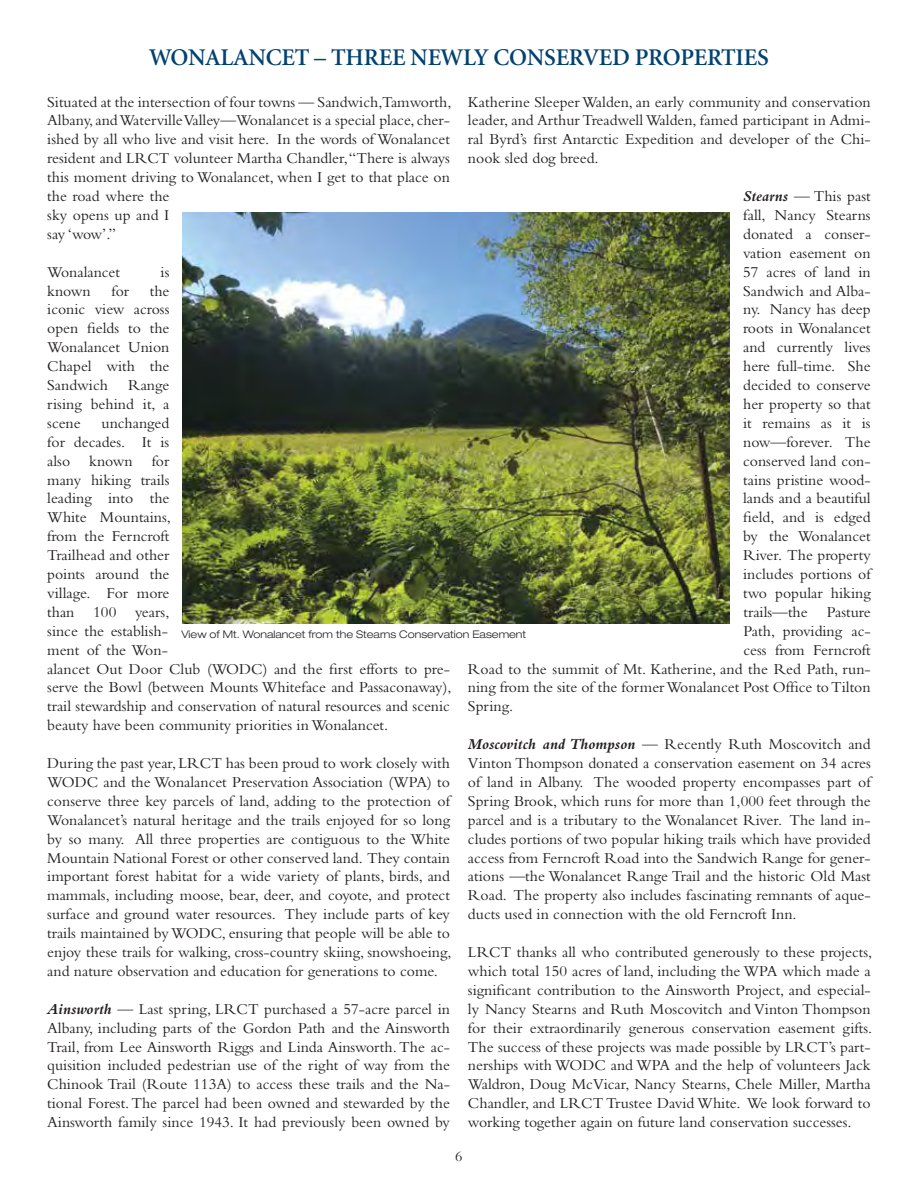
<style>
.page{position:relative;width:918px;height:1188px;background:#fff}
.page>*{position:absolute;margin:0;border:0;box-sizing:border-box;transform-origin:0 0}
.t1{font:600 24px "Minion";letter-spacing:-.01em;color:#004270}
.t2{font:15.75px/18.9px "Bembo";color:#231f20;text-align:justify}
.t3{font:15px "Bembo";color:#231f20}
.t4{font:300 expanded 10.5px "Helvetica Neue";color:#231f20}
.s1{font-weight:700;font-style:italic}
</style>
<div class="page">
<img style="left:183px;top:213px;width:547px;height:410px">
<h1 class="t1" style="left:149px;top:45px;width:621px">WONALANCET – THREE NEWLY CONSERVED PROPERTIES</h1>
<p class="t2" style="left:47px;top:92px;width:406px;text-align:left">Situated at the intersection of four towns — Sandwich,Tamworth, Albany, and Waterville Valley—Wonalancet is a special place, cher&shy;ished by all who live and visit here. In the words of Wonalancet resident and LRCT volunteer Martha Chandler, “There is always this moment driving to Wonalancet, when I get to that place on the road where the<br>sky opens up and I<br>say ‘wow’.”</p>
<p class="t2" style="left:47px;top:262px;width:74px">Wonalancet</p>
<p class="t2" style="left:161px;top:262px;width:10px">is</p>
<p class="t2" style="left:47px;top:281px;width:45px">known</p>
<p class="t2" style="left:111px;top:281px;width:19px">for</p>
<p class="t2" style="left:468px;top:92px;width:404px">Katherine Sleeper Walden, an early community and conservation leader, and Arthur Treadwell Walden, famed participant in Admi&shy;ral Byrd’s first Antarctic Expedition and developer of the Chi&shy;nook sled dog breed.</p>
<p class="t2" style="left:743px;top:186px;width:129px"><span class="s1">Stearns</span> — This past</p>
<p class="t2" style="left:743px;top:205px;width:129px">fall, Nancy Stearns</p>
<p class="t2" style="left:743px;top:224px;width:129px">donated a conser-</p>
<p class="t2" style="left:743px;top:243px;width:129px">vation easement on</p>
<p class="t2" style="left:743px;top:262px;width:129px">57 acres of land in</p>
<p class="t2" style="left:743px;top:281px;width:129px">Sandwich and Alba-</p>
<p class="t2" style="left:743px;top:300px;width:129px">ny. Nancy has deep</p>
<p class="t2" style="left:743px;top:319px;width:129px">roots in Wonalancet</p>
<p class="t2" style="left:743px;top:338px;width:129px">and currently lives</p>
<p class="t2" style="left:743px;top:357px;width:129px">here full-time. She</p>
<p class="t2" style="left:743px;top:375px;width:129px">decided to conserve</p>
<p class="t2" style="left:743px;top:394px;width:129px">her property so that</p>
<p class="t2" style="left:743px;top:413px;width:129px">it remains as it is</p>
<p class="t2" style="left:743px;top:432px;width:129px">now—forever. The</p>
<p class="t2" style="left:743px;top:451px;width:129px">conserved land con-</p>
<p class="t2" style="left:743px;top:470px;width:129px">tains pristine wood-</p>
<p class="t2" style="left:743px;top:489px;width:129px">lands and a beautiful</p>
<p class="t2" style="left:743px;top:508px;width:129px">field, and is edged</p>
<p class="t2" style="left:743px;top:527px;width:129px">by the Wonalancet</p>
<p class="t2" style="left:743px;top:546px;width:129px">River. The property</p>
<p class="t2" style="left:743px;top:564px;width:129px">includes portions of</p>
<p class="t2" style="left:743px;top:583px;width:129px">two popular hiking</p>
<p class="t2" style="left:744px;top:602px;width:129px">trails—the Pasture</p>
<p class="t2" style="left:744px;top:621px;width:129px">Path, providing ac-</p>
<p class="t2" style="left:744px;top:640px;width:129px">cess from Ferncroft</p>
<p class="t2" style="left:468px;top:659px;width:404px">Road to the summit of Mt. Katherine, and the Red Path, run-</p>
<p class="t2" style="left:468px;top:678px;width:404px">ning from the site of the former Wonalancet Post Office to Tilton</p>
<p class="t2" style="left:468px;top:697px;width:47px">Spring.</p>
<p class="t2" style="left:468px;top:735px;width:404px"><span class="s1">Moscovitch and Thompson</span> — Recently Ruth Moscovitch and Vinton Thompson donated a conservation easement on 34 acres of land in Albany. The wooded property encompasses part of Spring Brook, which runs for more than 1,000 feet through the parcel and is a tributary to the Wonalancet River. The land in&shy;cludes portions of two popular hiking trails which have provided access from Ferncroft Road into the Sandwich Range for gener&shy;ations —the Wonalancet Range Trail and the historic Old Mast Road. The property also includes fascinating remnants of aque&shy;ducts used in connection with the old Ferncroft Inn.</p>
<p class="t2" style="left:468px;top:942px;width:406px">LRCT thanks all who contributed generously to these projects, which total 150 acres of land, including the WPA which made a significant contribution to the Ainsworth Project, and especial&shy;ly Nancy Stearns and Ruth Moscovitch and Vinton Thompson for their extraordinarily generous conservation easement gifts.<br>The success of these projects was made possible by LRCT’s part&shy;nerships with WODC and WPA and the help of volunteers Jack Waldron, Doug McVicar, Nancy Stearns, Chele Miller, Martha Chandler, and LRCT Trustee David White. We look forward to working together again on future land conservation successes.</p>
<p class="t2" style="left:47px;top:281px;width:124px;text-indent:103px">the iconic view across open fields to the Wonalancet Union Chapel with the Sandwich</p>
<p class="t2" style="left:47px;top:375px;width:124px;text-indent:81px">Range rising behind it, a scene</p>
<p class="t2" style="left:47px;top:413px;width:406px;text-align:left;text-indent:54px">unchanged<br>for decades. It is<br>also known for<br>many hiking trails<br>leading into the<br>White Mountains,<br>from the Ferncroft<br>Trailhead and other<br>points around the<br>village. For more<br>than 100 years,<br>since the establish-<br>ment of the Won-<br>alancet Out Door Club (WODC) and the first efforts to pre&shy;serve the Bowl (between Mounts Whiteface and Passaconaway), trail stewardship and conservation of natural resources and scenic beauty have been community priorities in Wonalancet.</p>
<p class="t2" style="left:47px;top:753px;width:406px">During the past year, LRCT has been proud to work closely with WODC and the Wonalancet Preservation Association (WPA) to conserve three key parcels of land, adding to the protection of Wonalancet’s natural heritage and the trails enjoyed for so long by so many. All three properties are contiguous to the White Mountain National Forest or other conserved land. They contain important forest habitat for a wide variety of plants, birds, and mammals, including moose, bear, deer, and coyote, and protect surface and ground water resources. They include parts of key trails maintained by WODC, ensuring that people will be able to enjoy these trails for walking, cross-country skiing, snowshoeing, and nature observation and education for generations to come.</p>
<p class="t2" style="left:47px;top:999px;width:404px"><span class="s1">Ainsworth</span> — Last spring, LRCT purchased a 57-acre parcel in Albany, including parts of the Gordon Path and the Ainsworth Trail, from Lee Ainsworth Riggs and Linda Ainsworth. The ac&shy;quisition included pedestrian use of the right of way from the Chinook Trail (Route 113A) to access these trails and the Na&shy;tional Forest. The parcel had been owned and stewarded by the Ainsworth family since 1943. It had previously been owned by</p>
<p class="t4" style="left:181px;top:628px;width:346px">View of Mt. Wonalancet from the Stearns Conservation Easement</p>
<p class="t3" style="left:455px;top:1148px;width:9px">6</p>
</div>
